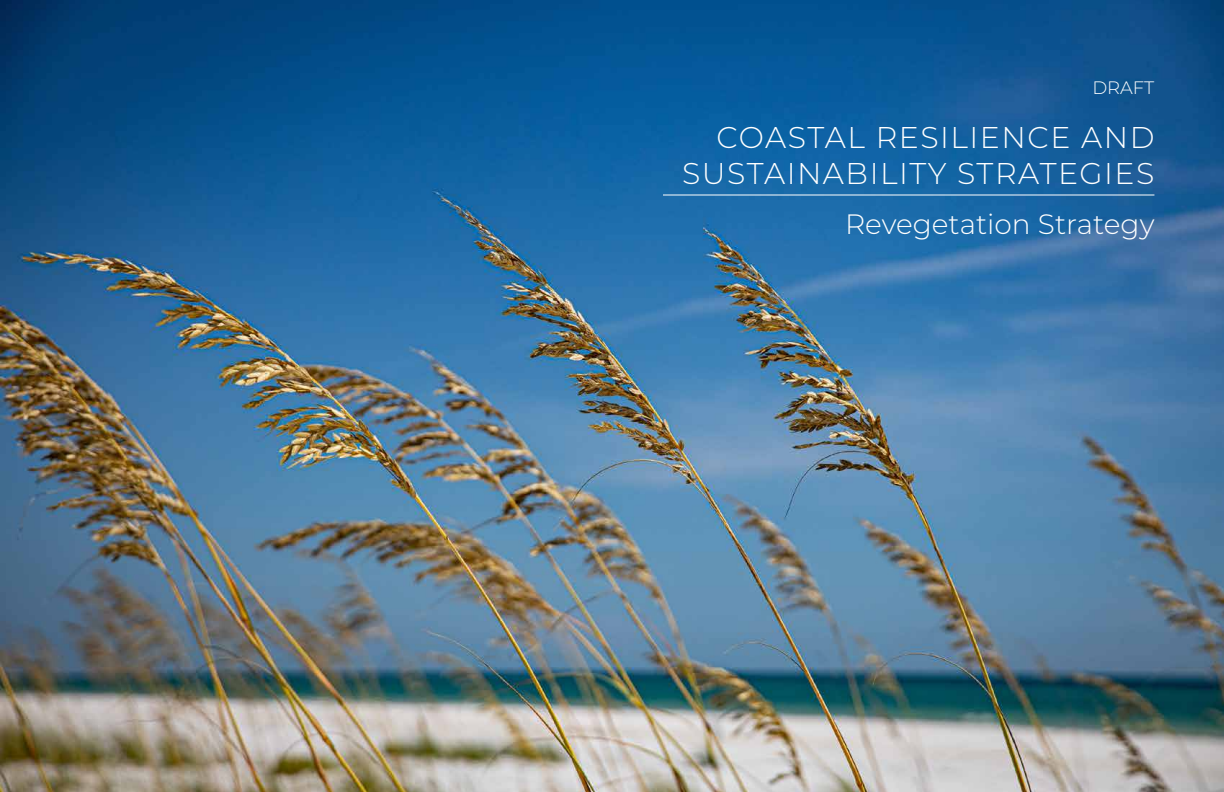
<style>
.page{position:relative;width:1224px;height:792px;background:#fff}
.page>*{position:absolute;margin:0;border:0;box-sizing:border-box;transform-origin:0 0}
.t1{font:300 30px/36px "Montserrat";letter-spacing:.05em;color:#fff;text-align:right}
.t2{font:300 28px "Montserrat";color:#fff}
.t3{font:300 18px "Montserrat";color:#fff}
</style>
<div class="page">
<img style="left:0;top:0;width:1224px;height:792px">
<hr style="left:663px;top:194px;width:491px;height:2px;background:#fff">
<p class="t3" style="left:1092px;top:75px;width:64px">DRAFT</p>
<p class="t1" style="left:682px;top:118px;width:474px">COASTAL RESILIENCE AND<br>SUSTAINABILITY STRATEGIES</p>
<p class="t2" style="left:845px;top:205px;width:311px">Revegetation Strategy</p>
</div>
